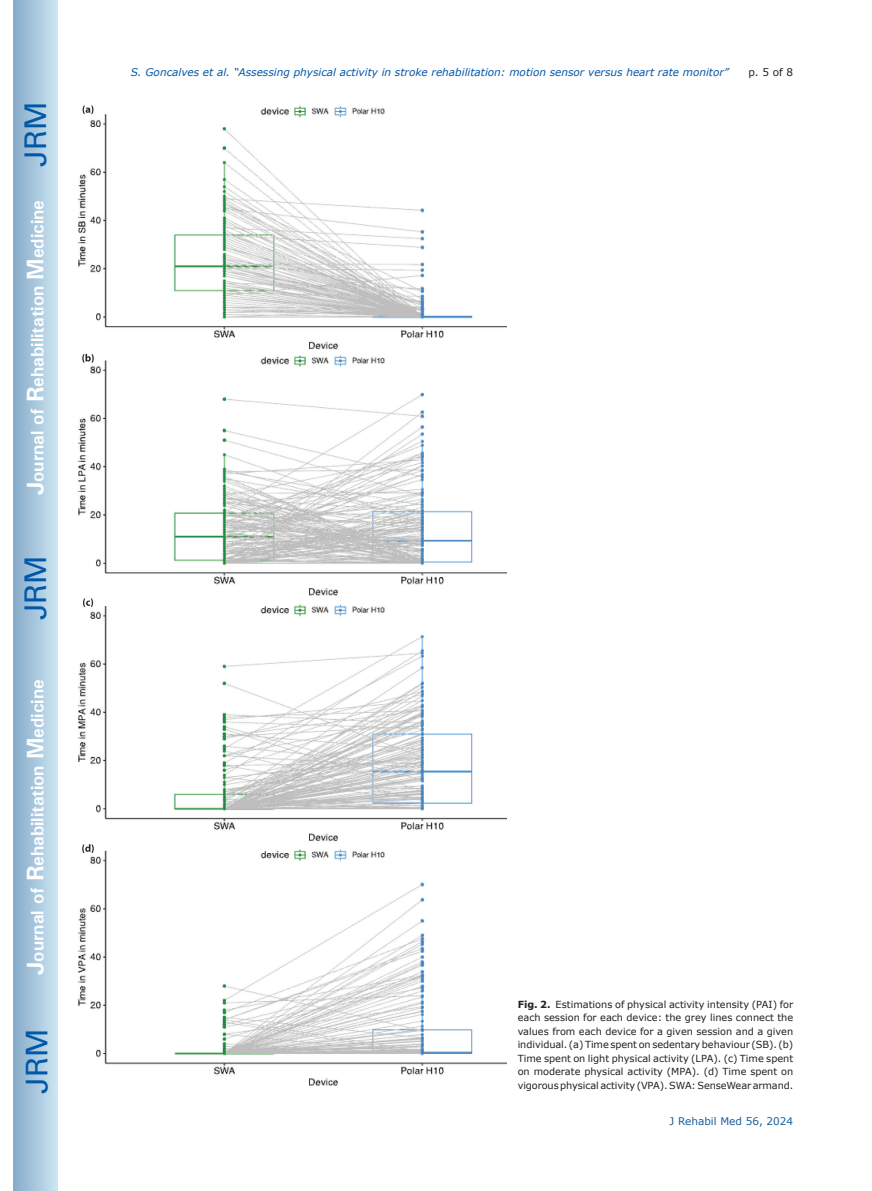
<style>
.page{position:relative;width:872px;height:1191px;background:#fff}
.page>*{position:absolute;margin:0;border:0;box-sizing:border-box;transform-origin:0 0}
.t1{font:30px "Univers";color:#0157a8}
.t2{font:700 18px "Univers";color:#fff}
.t3{font:italic 10.5px "Verdana";color:#0157a8}
.t4{font:10.5px "Verdana";color:#175d9e}
.t5{font:10.5px "Verdana";color:#231f20}
.t6{font:9.75px/13.5px "Verdana";letter-spacing:-.01em;color:#231f20;text-align:justify}
.s1{font-size:24px}
.s2{font-weight:700}
</style>
<div class="page">
<div style="left:14px;top:0;width:43px;height:1191px;background:linear-gradient(to right,#88acca,#cbe5f2)"></div>
<img style="left:79px;top:105px;width:428px;height:981px">
<h1 class="t1" style="left:18px;top:167px;width:67px;rotate:-90deg">JRM</h1>
<h2 class="t2" style="left:26px;top:495px;width:297px;rotate:-90deg"><span class="s1">J</span>ournal of <span class="s1">R</span>ehabilitation <span class="s1">M</span>edicine</h2>
<h1 class="t1" style="left:18px;top:620px;width:67px;rotate:-90deg">JRM</h1>
<h2 class="t2" style="left:26px;top:974px;width:297px;rotate:-90deg"><span class="s1">J</span>ournal of <span class="s1">R</span>ehabilitation <span class="s1">M</span>edicine</h2>
<h1 class="t1" style="left:19px;top:1093px;width:67px;rotate:-90deg">JRM</h1>
<p class="t3" style="left:131px;top:65px;width:599px">S. Goncalves et al. “Assessing physical activity in stroke rehabilitation: motion sensor versus heart rate monitor”</p>
<p class="t5" style="left:748px;top:65px;width:46px">p. 5 of 8</p>
<p class="t6" style="left:518px;top:997px;width:277px"><span class="s2">Fig. 2.</span> Estimations of physical activity intensity (PAI) for each session for each device: the grey lines connect the values from each device for a given session and a given individual. (a) Time spent on sedentary behaviour (SB). (b)<br>Time spent on light physical activity (LPA). (c) Time spent on moderate physical activity (MPA). (d) Time spent on vigorous physical activity (VPA). SWA: SenseWear armand.</p>
<p class="t4" style="left:669px;top:1114px;width:125px">J Rehabil Med 56, 2024</p>
</div>
